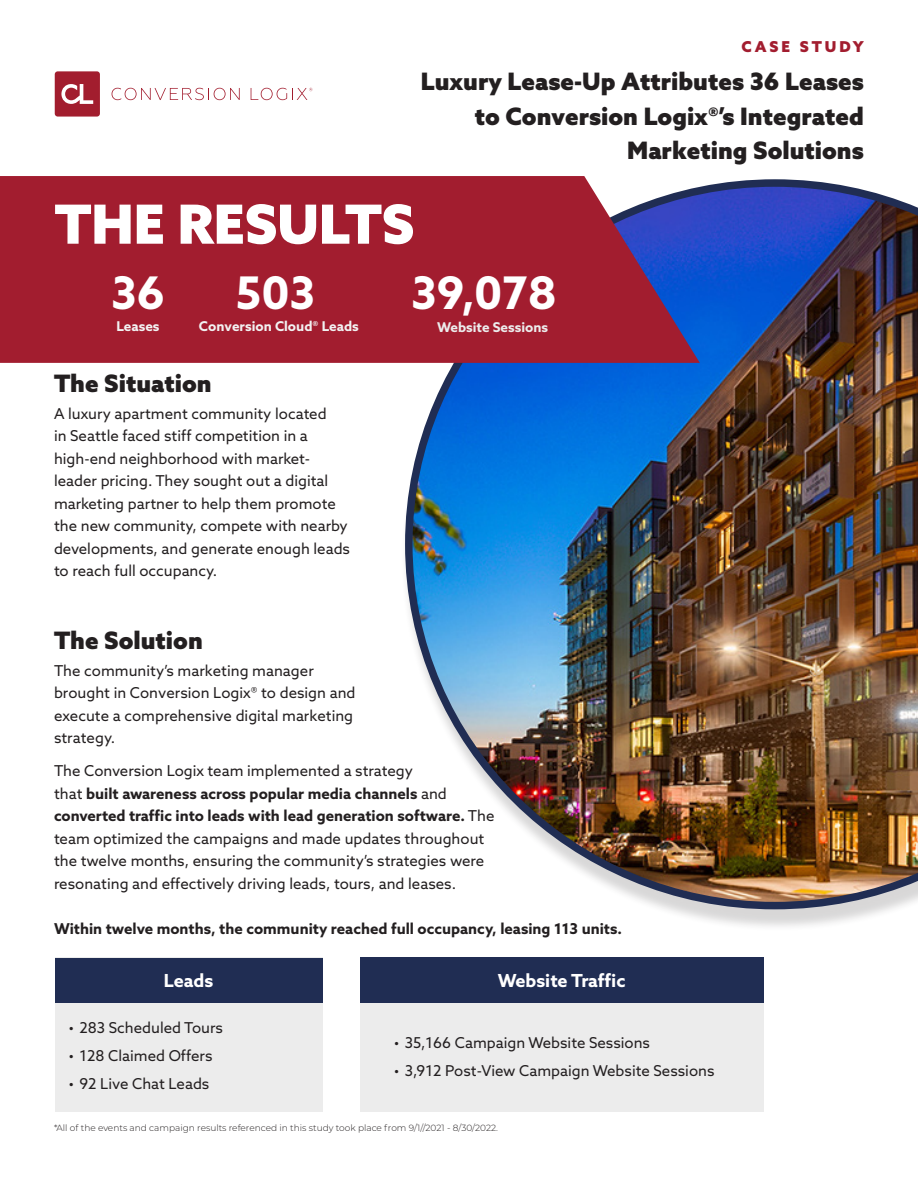
<style>
.page{position:relative;width:918px;height:1188px;background:#fff}
.page>*{position:absolute;margin:0;border:0;box-sizing:border-box;transform-origin:0 0}
.t1{font:900 54px "Azo Sans";color:#fff}
.t2{font:700 45px "Azo Sans";color:#fff}
.Headline{font:900 24px/34.5px "Azo Sans";color:#231f20;text-align:right}
.t3{font:700 18px "Azo Sans";color:#fff}
.t4{font:15px/22.5px "Azo Sans";color:#231f20}
.t5{font:700 15px "Azo Sans";color:#231f20}
.t6{font:900 15px "Azo Sans";letter-spacing:.2em;color:#a21d2f}
.t7{font:700 13.5px "Azo Sans";color:#f2f2f2}
.t8{font:700 13.5px "Azo Sans";color:#ececec}
.t9{font:300 9px "Montserrat";color:#231f20}
.s1{font-weight:700}
</style>
<div class="page">
<div style="left:400px;top:185px;width:518px;height:747px;background:#231f20;opacity:.18"></div>
<img style="left:405px;top:179px;width:513px;height:730px">
<div style="left:360px;top:958px;width:404px;height:154px;background:#ececec"></div>
<div style="left:55px;top:958px;width:267px;height:154px;background:#ececec"></div>
<div style="left:55px;top:958px;width:267px;height:45px;background:#202d53"></div>
<div style="left:360px;top:958px;width:404px;height:45px;background:#202d53"></div>
<svg style="left:0;top:176px;width:700px;height:187px;background:#9b243c"></svg>
<div style="left:55px;top:71px;width:45px;height:46px;background:#a21d2e;border-radius:3px"></div>
<svg style="left:61px;top:84px;width:32px;height:20px"></svg>
<svg style="left:112px;top:88px;width:128px;height:12px"></svg>
<svg style="left:251px;top:88px;width:61px;height:12px"></svg>
<p class="t6" style="left:741px;top:36px;width:124px">CASE STUDY</p>
<p class="Headline" style="left:421px;top:64px;width:444px">Luxury Lease-Up Attributes 36 Leases to Conversion Logix®’s Integrated<br>Marketing Solutions</p>
<p class="t1" style="left:55px;top:188px;width:361px">THE RESULTS</p>
<p class="t2" style="left:111px;top:263px;width:55px">36</p>
<p class="t2" style="left:236px;top:263px;width:81px">503</p>
<p class="t2" style="left:411px;top:263px;width:147px">39,078</p>
<p class="t7" style="left:116px;top:317px;width:45px">Leases</p>
<p class="t7" style="left:199px;top:317px;width:161px">Conversion Cloud® Leads</p>
<p class="t8" style="left:437px;top:319px;width:113px">Website Sessions</p>
<p class="Headline" style="left:54px;top:366px;width:159px">The Situation</p>
<p class="t4" style="left:54px;top:402px;width:298px">A luxury apartment community located<br>in Seattle faced stiff competition in a high-end neighborhood with market&shy;leader pricing. They sought out a digital marketing partner to help them promote the new community, compete with nearby developments, and generate enough leads to reach full occupancy.</p>
<p class="Headline" style="left:54px;top:623px;width:150px">The Solution</p>
<p class="t4" style="left:54px;top:659px;width:303px">The community’s marketing manager brought in Conversion Logix® to design and execute a comprehensive digital marketing strategy.</p>
<p class="t4" style="left:54px;top:760px;width:442px">The Conversion Logix team implemented a strategy<br>that <span class="s1">built awareness across popular media channels</span> and <span class="s1">converted traffic into leads with lead generation software.</span> The team optimized the campaigns and made updates throughout the twelve months, ensuring the community’s strategies were resonating and effectively driving leads, tours, and leases.</p>
<p class="t5" style="left:54px;top:918px;width:570px">Within twelve months, the community reached full occupancy, leasing 113 units.</p>
<p class="t3" style="left:164px;top:969px;width:51px">Leads</p>
<p class="t3" style="left:498px;top:969px;width:129px">Website Traffic</p>
<p class="t4" style="left:69px;top:1017px;width:156px">• 283 Scheduled Tours</p>
<p class="t4" style="left:69px;top:1044px;width:145px">• 128 Claimed Offers</p>
<p class="t4" style="left:69px;top:1072px;width:142px">• 92 Live Chat Leads</p>
<p class="t4" style="left:394px;top:1031px;width:258px">• 35,166 Campaign Website Sessions</p>
<p class="t4" style="left:394px;top:1059px;width:322px">• 3,912 Post-View Campaign Website Sessions</p>
<p class="t9" style="left:54px;top:1122px;width:446px">*All of the events and campaign results referenced in this study took place from 9/1//2021 - 8/30/2022.</p>
</div>
